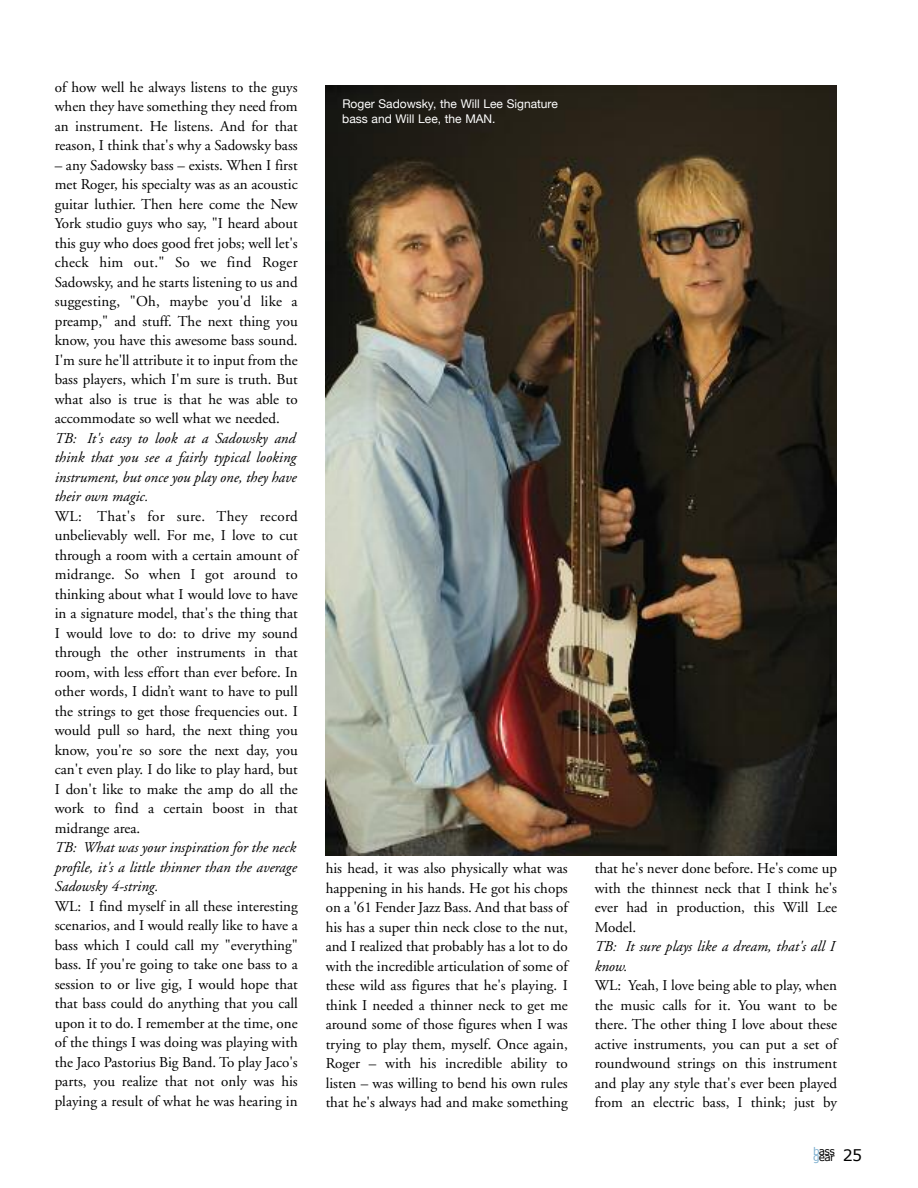
<style>
.page{position:relative;width:918px;height:1188px;background:#fff}
.page>*{position:absolute;margin:0;border:0;box-sizing:border-box;transform-origin:0 0}
.t1{font:15.75px "Verdana";color:#000}
.t2{font:15px/19.5px "Adobe Garamond";color:#000;text-align:justify}
.t3{font:italic 15px/19.5px "Adobe Garamond";color:#000;text-align:justify}
.t4{font:12px/15px "Helvetica Neue";color:#fff}
.t5{font:10.5px "Verdana";letter-spacing:-.065em;color:#000}
.s1{color:#7caece}
</style>
<div class="page">
<img style="left:325px;top:86px;width:511px;height:769px">
<p class="t2" style="left:55px;top:78px;width:245px">of how well he always listens to the guys when they have something they need from an instrument. He listens. And for that reason, I think that's why a Sadowsky bass</p>
<p class="t2" style="left:55px;top:156px;width:245px">– any Sadowsky bass – exists. When I first met Roger, his specialty was as an acoustic guitar luthier. Then here come the New York studio guys who say, "I heard about this guy who does good fret jobs; well let's check him out." So we find Roger Sadowsky, and he starts listening to us and suggesting, "Oh, maybe you'd like a preamp," and stuff. The next thing you know, you have this awesome bass sound.<br>I'm sure he'll attribute it to input from the bass players, which I'm sure is truth. But what also is true is that he was able to accommodate so well what we needed.</p>
<p class="t3" style="left:55px;top:429px;width:244px">TB: It's easy to look at a Sadowsky and think that you see a fairly typical looking instrument, but once you play one, they have their own magic.</p>
<p class="t2" style="left:55px;top:507px;width:245px">WL: That's for sure. They record unbelievably well. For me, I love to cut through a room with a certain amount of midrange. So when I got around to thinking about what I would love to have in a signature model, that's the thing that I would love to do: to drive my sound through the other instruments in that room, with less effort than ever before. In other words, I didn’t want to have to pull the strings to get those frequencies out. I would pull so hard, the next thing you know, you're so sore the next day, you can't even play. I do like to play hard, but I don't like to make the amp do all the work to find a certain boost in that midrange area.</p>
<p class="t3" style="left:55px;top:838px;width:244px">TB: What was your inspiration for the neck profile, it's a little thinner than the average Sadowsky 4-string.</p>
<p class="t2" style="left:55px;top:897px;width:245px">WL: I find myself in all these interesting scenarios, and I would really like to have a bass which I could call my "everything" bass. If you're going to take one bass to a session to or live gig, I would hope that that bass could do anything that you call upon it to do. I remember at the time, one of the things I was doing was playing with the Jaco Pastorius Big Band. To play Jaco's parts, you realize that not only was his playing a result of what he was hearing in</p>
<p class="t4" style="left:342px;top:96px;width:217px">Roger Sadowsky, the Will Lee Signature bass and Will Lee, the MAN.</p>
<p class="t2" style="left:326px;top:859px;width:244px">his head, it was also physically what was happening in his hands. He got his chops on a '61 Fender Jazz Bass. And that bass of his has a super thin neck close to the nut, and I realized that probably has a lot to do with the incredible articulation of some of these wild ass figures that he's playing. I think I needed a thinner neck to get me around some of those figures when I was trying to play them, myself. Once again, Roger – with his incredible ability to listen – was willing to bend his own rules that he's always had and make something</p>
<p class="t2" style="left:595px;top:859px;width:244px">that he's never done before. He's come up with the thinnest neck that I think he's ever had in production, this Will Lee Model.</p>
<p class="t3" style="left:595px;top:937px;width:242px">TB: It sure plays like a dream, that's all I know.</p>
<p class="t2" style="left:595px;top:976px;width:244px">WL: Yeah, I love being able to play, when the music calls for it. You want to be there. The other thing I love about these active instruments, you can put a set of roundwound strings on this instrument and play any style that's ever been played from an electric bass, I think; just by</p>
<p class="t5" style="left:813px;top:1144px;width:23px"><span class="s1">b</span>ass</p>
<p class="t5" style="left:813px;top:1150px;width:23px"><span class="s1">g</span>ear</p>
<p class="t1" style="left:843px;top:1145px;width:21px">25</p>
</div>
